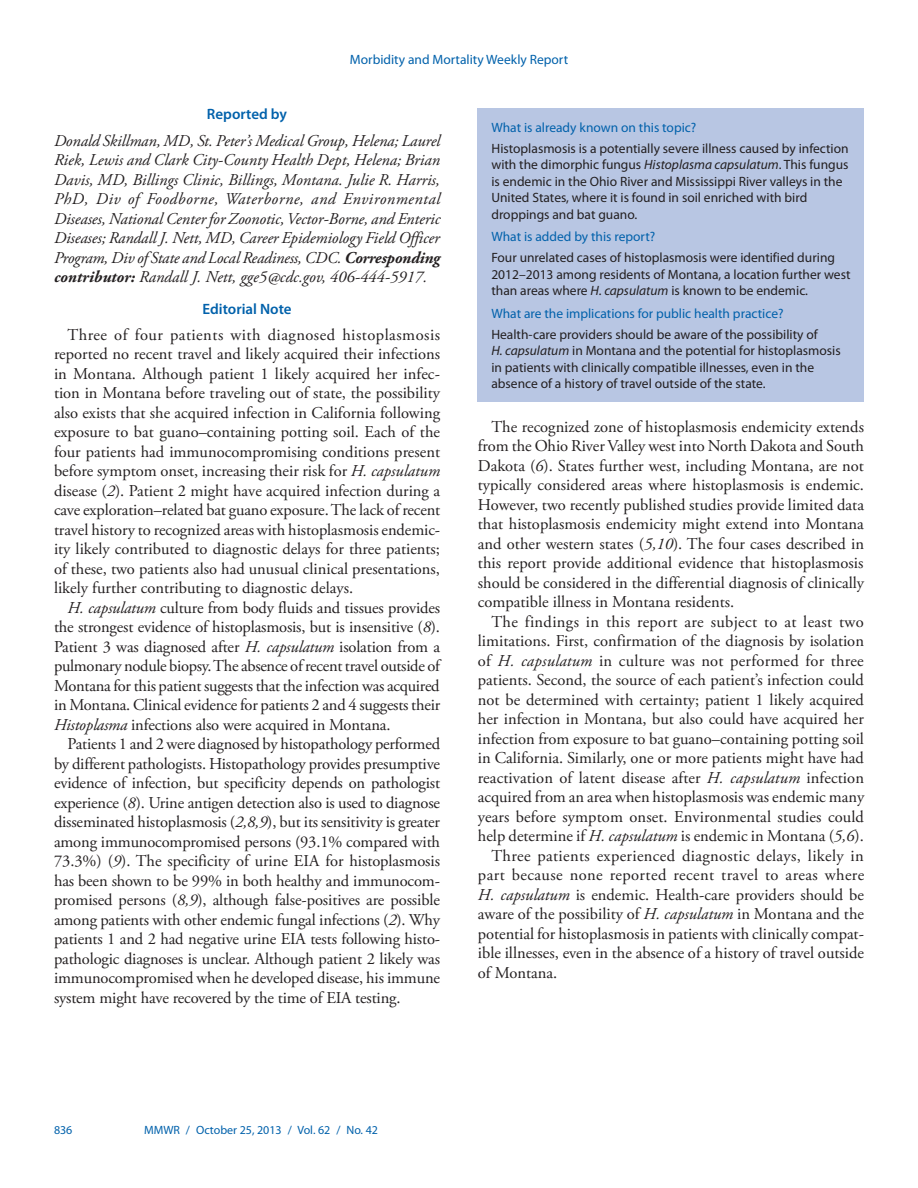
<style>
.page{position:relative;width:918px;height:1188px;background:#fff}
.page>*{position:absolute;margin:0;border:0;box-sizing:border-box;transform-origin:0 0}
.body_copy{font:16.5px/19.5px "Adobe Garamond Pro";color:#231f20;text-align:justify}
.reported_by_text{font:italic 16.5px/19.5px "Adobe Garamond Pro";color:#231f20;text-align:justify}
.headline3{font:600 15px "Myriad Pro";color:#0161ab}
.fb_answer{font:13.5px/16.5px "Myriad Pro";color:#231f20}
.fb_question{font:13.5px "Myriad Pro";color:#0161ab}
.t1{font:12px "Myriad Pro";color:#0161ab}
.s1{font-weight:700}
.s2{font-style:italic}
</style>
<div class="page">
<div style="left:478px;top:108px;width:386px;height:294px;background:#b8c6e3"></div>
<p class="fb_question" style="left:350px;top:51px;width:220px">Morbidity and Mortality Weekly Report</p>
<p class="headline3" style="left:207px;top:105px;width:82px">Reported by</p>
<p class="reported_by_text" style="left:54px;top:131px;width:388px">Donald Skillman, MD, St. Peter’s Medical Group, Helena; Laurel Riek, Lewis and Clark City-County Health Dept, Helena; Brian Davis, MD, Billings Clinic, Billings, Montana. Julie R. Harris, PhD, Div of Foodborne, Waterborne, and Environmental Diseases, National Center for Zoonotic, Vector-Borne, and Enteric Diseases; Randall J. Nett, MD, Career Epidemiology Field Officer Program, Div of State and Local Readiness, CDC. <span class="s1">Corresponding contributor:</span> Randall J. Nett, gge5@cdc.gov, 406-444-5917.</p>
<p class="headline3" style="left:202px;top:299px;width:91px">Editorial Note</p>
<p class="body_copy" style="left:54px;top:325px;width:388px;text-indent:13px">Three of four patients with diagnosed histoplasmosis reported no recent travel and likely acquired their infections in Montana. Although patient 1 likely acquired her infec&shy;tion in Montana before traveling out of state, the possibility also exists that she acquired infection in California following exposure to bat guano–containing potting soil. Each of the four patients had immunocompromising conditions present before symptom onset, increasing their risk for <span class="s2">H. capsulatum </span>disease (<span class="s2">2</span>). Patient 2 might have acquired infection during a cave exploration–related bat guano exposure. The lack of recent travel history to recognized areas with histoplasmosis endemic&shy;ity likely contributed to diagnostic delays for three patients; of these, two patients also had unusual clinical presentations, likely further contributing to diagnostic delays.</p>
<p class="body_copy" style="left:54px;top:598px;width:388px;text-indent:13px"><span class="s2">H. capsulatum</span> culture from body fluids and tissues provides the strongest evidence of histoplasmosis, but is insensitive (<span class="s2">8</span>).<br>Patient 3 was diagnosed after <span class="s2">H. capsulatum</span> isolation from a pulmonary nodule biopsy. The absence of recent travel outside of Montana for this patient suggests that the infection was acquired in Montana. Clinical evidence for patients 2 and 4 suggests their <span class="s2">Histoplasma</span> infections also were acquired in Montana.</p>
<p class="body_copy" style="left:54px;top:735px;width:388px;text-indent:13px">Patients 1 and 2 were diagnosed by histopathology performed by different pathologists. Histopathology provides presumptive evidence of infection, but specificity depends on pathologist experience (<span class="s2">8</span>). Urine antigen detection also is used to diagnose disseminated histoplasmosis (<span class="s2">2,8,9</span>), but its sensitivity is greater among immunocompromised persons (93.1% compared with 73.3%) (<span class="s2">9</span>). The specificity of urine EIA for histoplasmosis has been shown to be 99% in both healthy and immunocom&shy;promised persons (<span class="s2">8,9</span>), although false-positives are possible among patients with other endemic fungal infections (<span class="s2">2</span>). Why patients 1 and 2 had negative urine EIA tests following histo&shy;pathologic diagnoses is unclear. Although patient 2 likely was immunocompromised when he developed disease, his immune system might have recovered by the time of EIA testing.</p>
<p class="fb_question" style="left:491px;top:119px;width:206px">What is already known on this topic?</p>
<p class="fb_answer" style="left:491px;top:140px;width:359px">Histoplasmosis is a potentially severe illness caused by infection with the dimorphic fungus <span class="s2">Histoplasma capsulatum</span>. This fungus is endemic in the Ohio River and Mississippi River valleys in the United States, where it is found in soil enriched with bird droppings and bat guano.</p>
<p class="fb_question" style="left:491px;top:228px;width:165px">What is added by this report?</p>
<p class="fb_answer" style="left:491px;top:249px;width:361px">Four unrelated cases of histoplasmosis were identified during<br>2012–2013 among residents of Montana, a location further west than areas where <span class="s2">H. capsulatum</span> is known to be endemic.</p>
<p class="fb_question" style="left:491px;top:305px;width:294px">What are the implications for public health practice?</p>
<p class="fb_answer" style="left:491px;top:326px;width:351px">Health-care providers should be aware of the possibility of<br><span class="s2">H. capsulatum</span> in Montana and the potential for histoplasmosis in patients with clinically compatible illnesses, even in the absence of a history of travel outside of the state.</p>
<p class="body_copy" style="left:478px;top:417px;width:388px;text-indent:13px">The recognized zone of histoplasmosis endemicity extends from the Ohio River Valley west into North Dakota and South Dakota (<span class="s2">6</span>). States further west, including Montana, are not typically considered areas where histoplasmosis is endemic.<br>However, two recently published studies provide limited data that histoplasmosis endemicity might extend into Montana and other western states (<span class="s2">5,10</span>). The four cases described in this report provide additional evidence that histoplasmosis should be considered in the differential diagnosis of clinically compatible illness in Montana residents.</p>
<p class="body_copy" style="left:478px;top:612px;width:388px;text-indent:13px">The findings in this report are subject to at least two limitations. First, confirmation of the diagnosis by isolation of <span class="s2">H. capsulatum</span> in culture was not performed for three patients. Second, the source of each patient’s infection could not be determined with certainty; patient 1 likely acquired her infection in Montana, but also could have acquired her infection from exposure to bat guano–containing potting soil in California. Similarly, one or more patients might have had reactivation of latent disease after <span class="s2">H. capsulatum</span> infection acquired from an area when histoplasmosis was endemic many years before symptom onset. Environmental studies could help determine if <span class="s2">H. capsulatum</span> is endemic in Montana (<span class="s2">5,6</span>).</p>
<p class="body_copy" style="left:478px;top:846px;width:388px;text-indent:13px">Three patients experienced diagnostic delays, likely in part because none reported recent travel to areas where <span class="s2">H. capsulatum</span> is endemic. Health-care providers should be aware of the possibility of <span class="s2">H. capsulatum</span> in Montana and the potential for histoplasmosis in patients with clinically compat&shy;ible illnesses, even in the absence of a history of travel outside of Montana.</p>
<p class="t1" style="left:54px;top:1123px;width:20px">836</p>
<p class="t1" style="left:144px;top:1123px;width:235px">MMWR / October 25, 2013 / Vol. 62 / No. 42</p>
</div>
